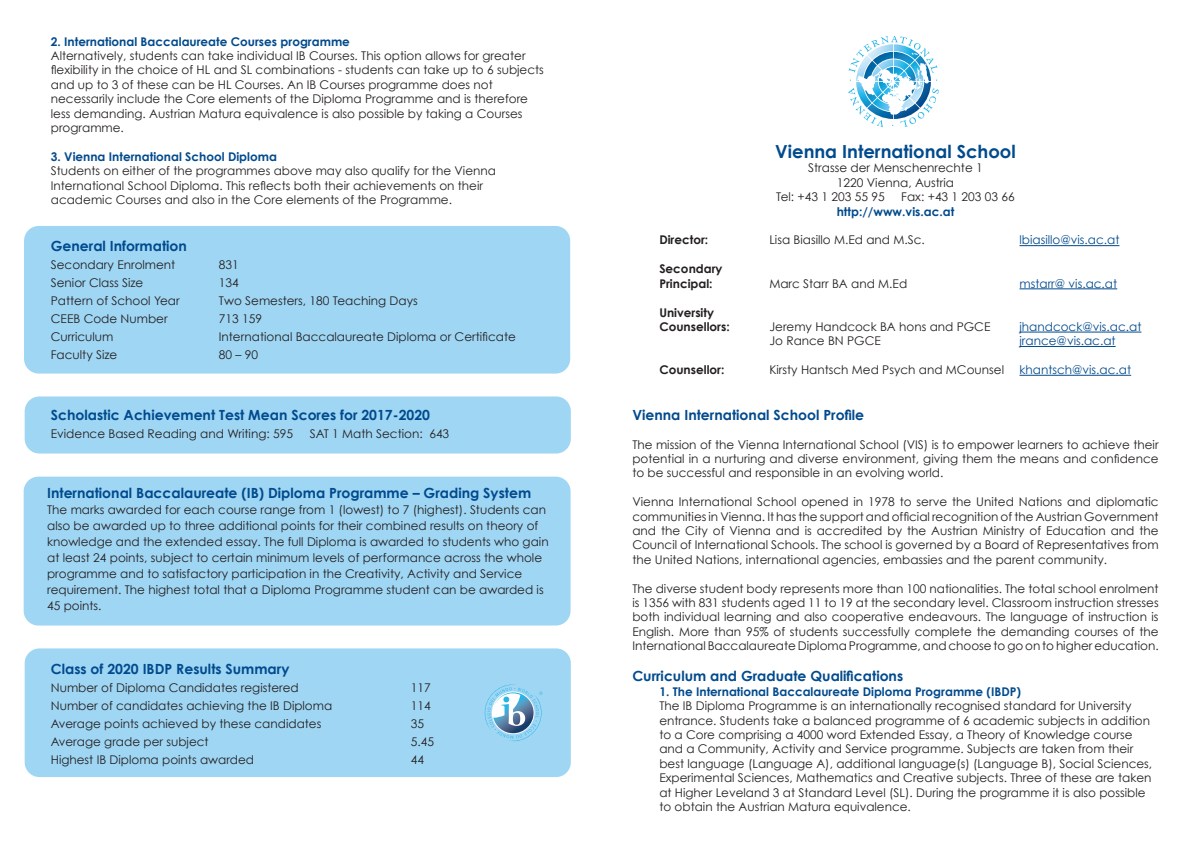
<style>
.page{position:relative;width:1191px;height:842px;background:#fff}
.page>*{position:absolute;margin:0;border:0;box-sizing:border-box;transform-origin:0 0}
.t1{font:700 18px "Century Gothic";color:#004a8d}
.t2{font:700 14px "Century Gothic";color:#004a8d}
.t3{font:12px/14.4px "Century Gothic";color:#231f20}
.t4{font:700 12px "Century Gothic";color:#004a8d}
.t5{font:12px "Century Gothic";color:#004a8d}
.t6{font:700 12px/14.4px "Century Gothic";color:#231f20}
</style>
<div class="page">
<div style="left:24px;top:226px;width:546px;height:148px;background:#9fd6f4;border-radius:15px"></div>
<div style="left:25px;top:396px;width:546px;height:57px;background:#9fd6f4;border-radius:15px"></div>
<div style="left:24px;top:477px;width:546px;height:148px;background:#9fd6f4;border-radius:15px"></div>
<div style="left:25px;top:648px;width:546px;height:129px;background:#9fd6f4;border-radius:15px"></div>
<svg style="left:485px;top:684px;width:57px;height:57px"></svg>
<hr style="left:1019px;top:245px;width:100px;height:1px;background:#004a8d">
<hr style="left:1019px;top:288px;width:98px;height:1px;background:#004a8d">
<hr style="left:1019px;top:332px;width:122px;height:1px;background:#004a8d">
<hr style="left:1019px;top:346px;width:96px;height:1px;background:#004a8d">
<hr style="left:1019px;top:375px;width:112px;height:1px;background:#004a8d">
<svg style="left:848px;top:36px;width:91px;height:91px"></svg>
<p class="t4" style="left:51px;top:34px;width:301px">2. International Baccalaureate Courses programme</p>
<p class="t3" style="left:51px;top:48px;width:494px">Alternatively, students can take individual IB Courses. This option allows for greater flexibility in the choice of HL and SL combinations - students can take up to 6 subjects and up to 3 of these can be HL Courses. An IB Courses programme does not necessarily include the Core elements of the Diploma Programme and is therefore less demanding. Austrian Matura equivalence is also possible by taking a Courses programme.</p>
<p class="t4" style="left:51px;top:149px;width:228px">3. Vienna International School Diploma</p>
<p class="t3" style="left:51px;top:163px;width:447px">Students on either of the programmes above may also qualify for the Vienna<br>International School Diploma. This reflects both their achievements on their academic Courses and also in the Core elements of the Programme.</p>
<p class="t2" style="left:51px;top:237px;width:138px">General Information</p>
<p class="t3" style="left:51px;top:257px;width:126px">Secondary Enrolment</p>
<p class="t3" style="left:219px;top:257px;width:21px">831</p>
<p class="t3" style="left:51px;top:275px;width:94px">Senior Class Size</p>
<p class="t3" style="left:219px;top:275px;width:21px">134</p>
<p class="t3" style="left:51px;top:293px;width:130px">Pattern of School Year</p>
<p class="t3" style="left:219px;top:293px;width:200px">Two Semesters, 180 Teaching Days</p>
<p class="t3" style="left:51px;top:311px;width:118px">CEEB Code Number</p>
<p class="t3" style="left:219px;top:311px;width:45px">713 159</p>
<p class="t3" style="left:51px;top:329px;width:64px">Curriculum</p>
<p class="t3" style="left:219px;top:329px;width:298px">International Baccalaureate Diploma or Certificate</p>
<p class="t3" style="left:51px;top:347px;width:68px">Faculty Size</p>
<p class="t3" style="left:219px;top:347px;width:41px">80 – 90</p>
<p class="t2" style="left:51px;top:406px;width:381px">Scholastic Achievement Test Mean Scores for 2017-2020</p>
<p class="t3" style="left:51px;top:426px;width:244px">Evidence Based Reading and Writing: 595</p>
<p class="t3" style="left:310px;top:426px;width:141px">SAT 1 Math Section: 643</p>
<p class="t2" style="left:47px;top:484px;width:485px">International Baccalaureate (IB) Diploma Programme – Grading System</p>
<p class="t3" style="left:47px;top:502px;width:503px;line-height:16px">The marks awarded for each course range from 1 (lowest) to 7 (highest). Students can also be awarded up to three additional points for their combined results on theory of knowledge and the extended essay. The full Diploma is awarded to students who gain at least 24 points, subject to certain minimum levels of performance across the whole programme and to satisfactory participation in the Creativity, Activity and Service requirement. The highest total that a Diploma Programme student can be awarded is 45 points.</p>
<p class="t2" style="left:51px;top:660px;width:240px">Class of 2020 IBDP Results Summary</p>
<p class="t3" style="left:51px;top:681px;width:249px">Number of Diploma Candidates registered</p>
<p class="t3" style="left:411px;top:681px;width:21px">117</p>
<p class="t3" style="left:51px;top:699px;width:283px">Number of candidates achieving the IB Diploma</p>
<p class="t3" style="left:411px;top:699px;width:21px">114</p>
<p class="t3" style="left:51px;top:717px;width:272px">Average points achieved by these candidates</p>
<p class="t3" style="left:411px;top:717px;width:15px">35</p>
<p class="t3" style="left:51px;top:735px;width:159px">Average grade per subject</p>
<p class="t3" style="left:411px;top:735px;width:25px">5.45</p>
<p class="t3" style="left:51px;top:753px;width:205px">Highest IB Diploma points awarded</p>
<p class="t3" style="left:411px;top:753px;width:15px">44</p>
<h1 class="t1" style="left:775px;top:140px;width:242px">Vienna International School</h1>
<p class="t3" style="left:808px;top:161px;width:176px">Strasse der Menschenrechte 1</p>
<p class="t3" style="left:837px;top:175px;width:119px">1220 Vienna, Austria</p>
<p class="t3" style="left:776px;top:190px;width:110px">Tel: +43 1 203 55 95</p>
<p class="t3" style="left:901px;top:190px;width:115px">Fax: +43 1 203 03 66</p>
<p class="t4" style="left:836px;top:204px;width:119px">http://www.vis.ac.at</p>
<p class="t6" style="left:659px;top:233px;width:50px">Director:</p>
<p class="t3" style="left:769px;top:233px;width:157px">Lisa Biasillo M.Ed and M.Sc.</p>
<p class="t5" style="left:1019px;top:233px;width:101px">lbiasillo@vis.ac.at</p>
<p class="t6" style="left:659px;top:261px;width:65px">Secondary<br>Principal:</p>
<p class="t3" style="left:769px;top:276px;width:139px">Marc Starr BA and M.Ed</p>
<p class="t5" style="left:1019px;top:276px;width:99px">mstarr@ vis.ac.at</p>
<p class="t6" style="left:659px;top:305px;width:72px">University<br>Counsellors:</p>
<p class="t3" style="left:769px;top:319px;width:223px">Jeremy Handcock BA hons and PGCE</p>
<p class="t5" style="left:1019px;top:319px;width:123px">jhandcock@vis.ac.at</p>
<p class="t3" style="left:769px;top:334px;width:113px">Jo Rance BN PGCE</p>
<p class="t5" style="left:1019px;top:334px;width:98px">jrance@vis.ac.at</p>
<p class="t6" style="left:659px;top:362px;width:67px">Counsellor:</p>
<p class="t3" style="left:769px;top:362px;width:236px">Kirsty Hantsch Med Psych and MCounsel</p>
<p class="t5" style="left:1019px;top:362px;width:113px">khantsch@vis.ac.at</p>
<p class="t2" style="left:632px;top:406px;width:233px">Vienna International School Profile</p>
<p class="t3" style="left:632px;top:437px;width:528px;text-align:justify">The mission of the Vienna International School (VIS) is to empower learners to achieve their potential in a nurturing and diverse environment, giving them the means and confidence to be successful and responsible in an evolving world.</p>
<p class="t3" style="left:632px;top:494px;width:528px;text-align:justify">Vienna International School opened in 1978 to serve the United Nations and diplomatic communities in Vienna. It has the support and official recognition of the Austrian Government and the City of Vienna and is accredited by the Austrian Ministry of Education and the Council of International Schools. The school is governed by a Board of Representatives from the United Nations, international agencies, embassies and the parent community.</p>
<p class="t3" style="left:632px;top:581px;width:528px;text-align:justify">The diverse student body represents more than 100 nationalities. The total school enrolment is 1356 with 831 students aged 11 to 19 at the secondary level. Classroom instruction stresses both individual learning and also cooperative endeavours. The language of instruction is English. More than 95% of students successfully complete the demanding courses of the International Baccalaureate Diploma Programme, and choose to go on to higher education.</p>
<p class="t2" style="left:632px;top:667px;width:272px">Curriculum and Graduate Qualifications</p>
<p class="t4" style="left:659px;top:684px;width:363px">1. The International Baccalaureate Diploma Programme (IBDP)</p>
<p class="t3" style="left:659px;top:698px;width:494px">The IB Diploma Programme is an internationally recognised standard for University entrance. Students take a balanced programme of 6 academic subjects in addition to a Core comprising a 4000 word Extended Essay, a Theory of Knowledge course and a Community, Activity and Service programme. Subjects are taken from their best language (Language A), additional language(s) (Language B), Social Sciences, Experimental Sciences, Mathematics and Creative subjects. Three of these are taken at Higher Leveland 3 at Standard Level (SL). During the programme it is also possible to obtain the Austrian Matura equivalence.</p>
</div>
